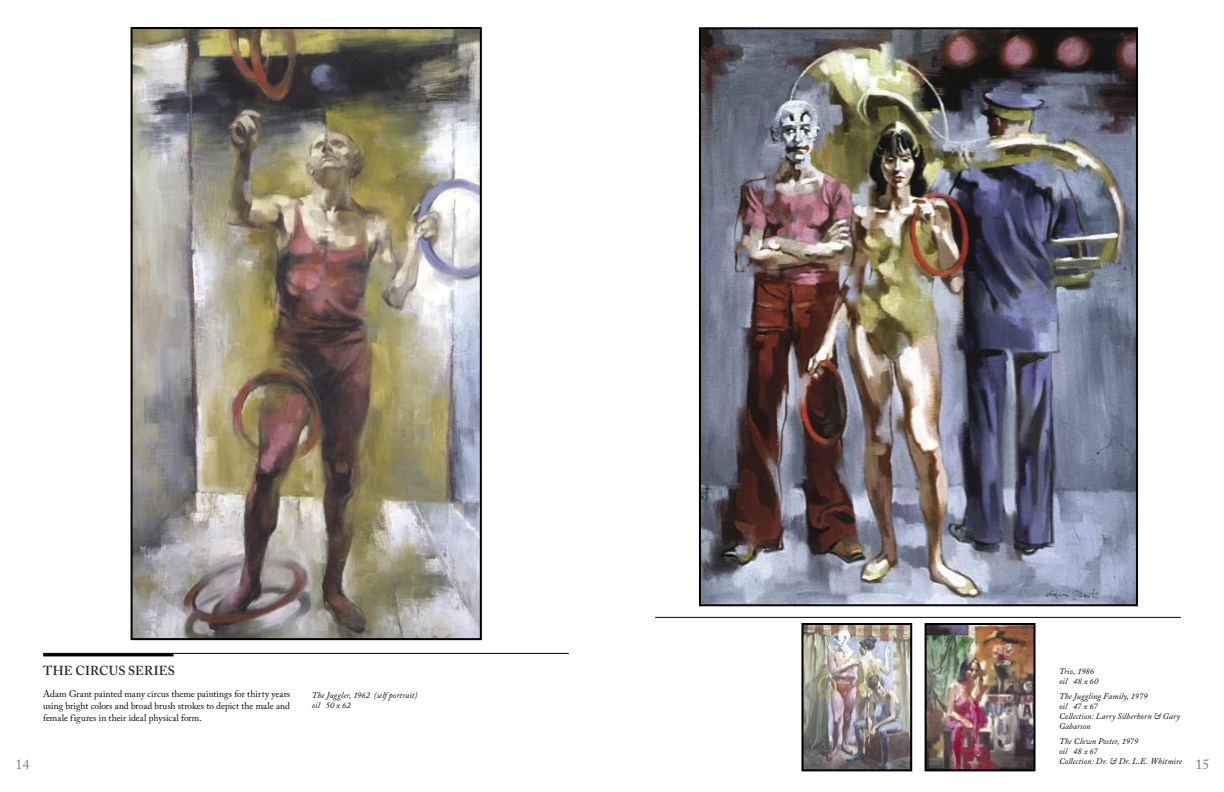
<style>
.page{position:relative;width:1224px;height:792px;background:#fff}
.page>*{position:absolute;margin:0;border:0;box-sizing:border-box;transform-origin:0 0}
.t1{font:14px "Adobe Caslon Pro";color:#7c7c7c}
.Subhead_1_CAPS{font:600 13px "Adobe Caslon Pro";letter-spacing:.015em;color:#2a2a2a}
.Body_text_smaller{font:9.5px/11.6px "Adobe Caslon Pro";color:#000;text-align:justify}
.Artwork_caption{font:italic 8.5px/10px "Adobe Caslon Pro";letter-spacing:.01em;color:#000}
</style>
<div class="page">
<hr style="left:655px;top:617px;width:526px;height:1px;background:#000">
<img style="left:928px;top:626px;width:105px;height:142px">
<div style="left:925px;top:623px;width:111px;height:148px;border:2px solid #000"></div>
<img style="left:804px;top:626px;width:105px;height:142px">
<div style="left:801px;top:623px;width:111px;height:148px;border:2px solid #000"></div>
<img style="left:702px;top:30px;width:433px;height:573px">
<div style="left:699px;top:27px;width:439px;height:579px;border:2px solid #000"></div>
<hr style="left:43px;top:653px;width:526px;height:1px;background:#000">
<hr style="left:43px;top:653px;width:130px;height:3px;background:#000">
<img style="left:134px;top:30px;width:345px;height:607px">
<div style="left:131px;top:27px;width:351px;height:613px;border:2px solid #000"></div>
<p class="Subhead_1_CAPS" style="left:43px;top:663px;width:133px">THE CIRCUS SERIES</p>
<p class="Body_text_smaller" style="left:43px;top:688px;width:249px">Adam Grant painted many circus theme paintings for thirty years using bright colors and broad brush strokes to depict the male and female figures in their ideal physical form.</p>
<p class="Artwork_caption" style="left:312px;top:690px;width:107px">The Juggler, 1962 (self portrait) oil 50 x 62</p>
<p class="Artwork_caption" style="left:1059px;top:666px;width:41px">Trio, 1986 oil 48 x 60</p>
<p class="Artwork_caption" style="left:1059px;top:691px;width:122px">The Juggling Family, 1979<br>oil 47 x 67<br>Collection: Larry Silberhorn &amp; Gary<br>Gabarson</p>
<p class="Artwork_caption" style="left:1059px;top:736px;width:124px">The Clown Poster, 1979<br>oil 48 x 67<br>Collection: Dr. &amp; Dr. L.E. Whitmire</p>
<p class="t1" style="left:16px;top:756px;width:15px">14</p>
<p class="t1" style="left:1196px;top:756px;width:15px">15</p>
</div>
